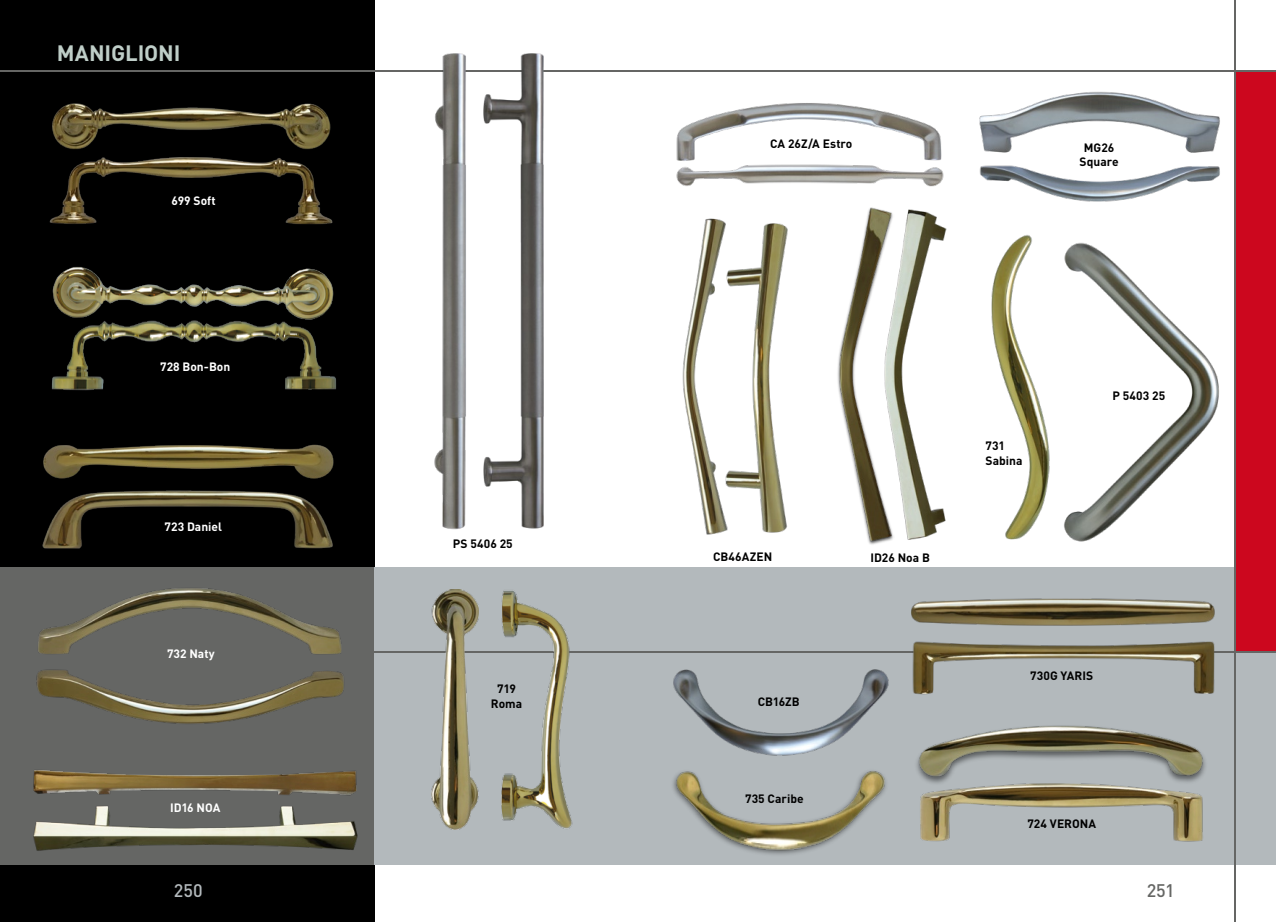
<style>
.page{position:relative;width:1276px;height:922px;background:#fff}
.page>*{position:absolute;margin:0;border:0;box-sizing:border-box;transform-origin:0 0}
.t1{font:700 22px "DIN";letter-spacing:-.005em;color:#bfcec8}
.t2{font:500 18px "DIN";color:#b3b9bc}
.t3{font:500 18px "DIN";color:#656664}
.t4{font:700 12px/14.4px "DIN";color:#000;text-align:center}
.t5{font:700 12px "DIN";color:#fff}
</style>
<div class="page">
<div style="left:0;top:0;width:374px;height:921px;background:#000"></div>
<div style="left:0;top:567px;width:374px;height:297px;background:#656664"></div>
<div style="left:374px;top:567px;width:264px;height:297px;background:#b3b9bc"></div>
<hr style="left:0;top:70px;width:638px;height:1px;background:#656664">
<hr style="left:0;top:651px;width:638px;height:1px;background:#656664">
<div style="left:638px;top:567px;width:638px;height:297px;background:#b3b9bc"></div>
<div style="left:1234px;top:70px;width:42px;height:582px;background:#cc071e"></div>
<hr style="left:1234px;top:0;width:1px;height:921px;background:#656664">
<hr style="left:638px;top:70px;width:638px;height:1px;background:#656664">
<hr style="left:638px;top:651px;width:638px;height:1px;background:#656664">
<img style="left:33px;top:770px;width:324px;height:26px">
<img style="left:33px;top:806px;width:325px;height:45px">
<img style="left:673px;top:669px;width:216px;height:87px">
<img style="left:911px;top:598px;width:304px;height:28px">
<img style="left:902px;top:641px;width:322px;height:54px">
<img style="left:43px;top:444px;width:291px;height:35px">
<img style="left:42px;top:490px;width:291px;height:59px">
<img style="left:36px;top:669px;width:308px;height:55px">
<img style="left:38px;top:588px;width:303px;height:67px">
<img style="left:673px;top:770px;width:213px;height:85px">
<img style="left:979px;top:165px;width:241px;height:37px">
<img style="left:979px;top:91px;width:241px;height:62px">
<img style="left:916px;top:725px;width:290px;height:45px">
<img style="left:917px;top:770px;width:288px;height:72px">
<img style="left:432px;top:589px;width:46px;height:240px">
<img style="left:491px;top:590px;width:90px;height:239px">
<img style="left:52px;top:267px;width:282px;height:52px">
<img style="left:51px;top:319px;width:285px;height:72px">
<img style="left:429px;top:53px;width:128px;height:477px">
<img style="left:1064px;top:242px;width:155px;height:300px">
<img style="left:991px;top:235px;width:59px;height:305px">
<img style="left:52px;top:103px;width:279px;height:47px">
<img style="left:49px;top:157px;width:284px;height:68px">
<img style="left:837px;top:207px;width:37px;height:338px">
<img style="left:874px;top:208px;width:73px;height:336px">
<img style="left:682px;top:218px;width:33px;height:317px">
<img style="left:715px;top:219px;width:73px;height:315px">
<img style="left:676px;top:170px;width:268px;height:17px">
<img style="left:676px;top:103px;width:266px;height:67px">
<h1 class="t1" style="left:57px;top:39px;width:125px">MANIGLIONI</h1>
<p class="t5" style="left:171px;top:192px;width:46px">699 Soft</p>
<p class="t5" style="left:160px;top:358px;width:72px">728 Bon-Bon</p>
<p class="t5" style="left:165px;top:518px;width:59px">723 Daniel</p>
<p class="t5" style="left:167px;top:646px;width:49px">732 Naty</p>
<p class="t5" style="left:170px;top:799px;width:52px">ID16 NOA</p>
<p class="t4" style="left:453px;top:535px;width:61px">PS 5406 25</p>
<p class="t4" style="left:491px;top:680px;width:33px">719<br>Roma</p>
<p class="t4" style="left:770px;top:136px;width:84px">CA 26Z/A Estro</p>
<p class="t4" style="left:1079px;top:140px;width:41px">MG26<br>Square</p>
<p class="t4" style="left:713px;top:549px;width:61px">CB46AZEN</p>
<p class="t4" style="left:870px;top:549px;width:61px">ID26 Noa B</p>
<p class="t4" style="left:758px;top:694px;width:43px">CB16ZB</p>
<p class="t4" style="left:745px;top:790px;width:60px">735 Caribe</p>
<p class="t4" style="left:985px;top:438px;width:38px;text-align:left">731<br>Sabina</p>
<p class="t4" style="left:1112px;top:388px;width:54px">P 5403 25</p>
<p class="t4" style="left:1030px;top:667px;width:65px">730G YARIS</p>
<p class="t4" style="left:1027px;top:815px;width:70px">724 VERONA</p>
<h2 class="t2" style="left:174px;top:878px;width:30px">250</h2>
<h2 class="t3" style="left:1146px;top:878px;width:30px">251</h2>
</div>
